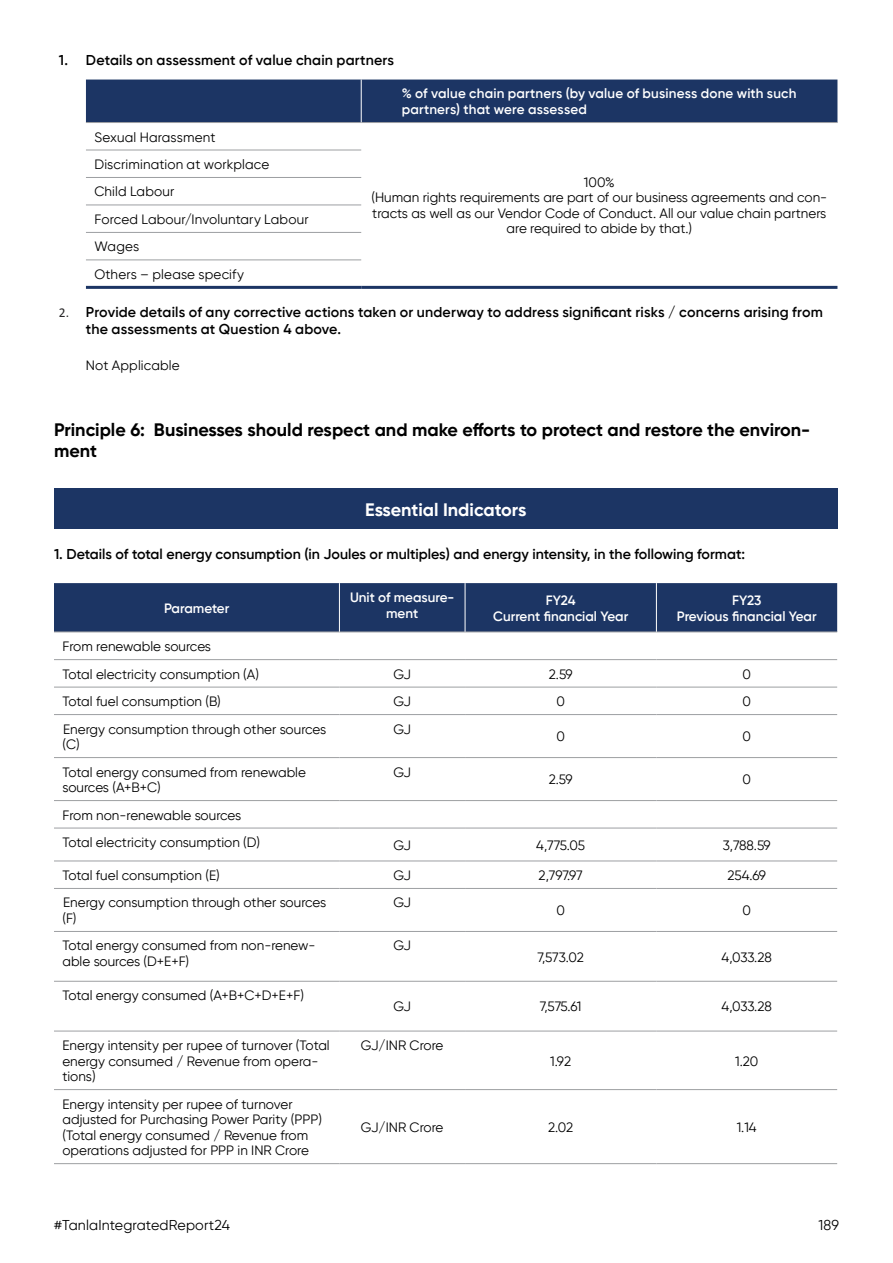
<style>
.page{position:relative;width:893px;height:1263px;background:#fff}
.page>*{position:absolute;margin:0;border:0;box-sizing:border-box;transform-origin:0 0}
.t1{font:700 18px/21.6px "Gilroy";color:#000}
.t2{font:700 18px "Gilroy";color:#fff}
.t3{font:600 14.25px/16.4px "Gilroy";letter-spacing:.005em;color:#000}
.t4{font:14.25px "Gilroy";letter-spacing:.01em;color:#000}
.t5{font:13.5px/15.6px "Gilroy";color:#000}
.t6{font:600 13.5px/15.5px "Gilroy";color:#fff;text-align:center}
.s1{font-family:"Calibri";font-weight:400;font-size:13.5px;color:#292829}
</style>
<div class="page">
<div style="left:86px;top:80px;width:751px;height:42px;background:#1c3564"></div>
<hr style="left:86px;top:286px;width:275px;height:3px;background:#1c3564">
<hr style="left:361px;top:286px;width:476px;height:3px;background:#1c3564">
<hr style="left:86px;top:122px;width:275px;height:1px;background:#9d9fa2">
<hr style="left:361px;top:122px;width:476px;height:1px;background:#9d9fa2">
<hr style="left:86px;top:150px;width:275px;height:1px;background:#9d9fa2">
<hr style="left:86px;top:177px;width:275px;height:1px;background:#9d9fa2">
<hr style="left:86px;top:205px;width:275px;height:1px;background:#9d9fa2">
<hr style="left:86px;top:232px;width:275px;height:1px;background:#9d9fa2">
<hr style="left:86px;top:260px;width:275px;height:1px;background:#9d9fa2">
<hr style="left:361px;top:80px;width:1px;height:42px;background:#fff">
<div style="left:54px;top:489px;width:783px;height:40px;background:#1c3564"></div>
<div style="left:54px;top:583px;width:783px;height:49px;background:#1c3564"></div>
<hr style="left:54px;top:632px;width:285px;height:1px;background:#9d9fa2">
<hr style="left:339px;top:632px;width:126px;height:1px;background:#9d9fa2">
<hr style="left:465px;top:632px;width:191px;height:1px;background:#9d9fa2">
<hr style="left:656px;top:632px;width:181px;height:1px;background:#9d9fa2">
<hr style="left:54px;top:659px;width:285px;height:1px;background:#9d9fa2">
<hr style="left:339px;top:659px;width:126px;height:1px;background:#9d9fa2">
<hr style="left:465px;top:659px;width:191px;height:1px;background:#9d9fa2">
<hr style="left:656px;top:659px;width:181px;height:1px;background:#9d9fa2">
<hr style="left:54px;top:687px;width:285px;height:1px;background:#9d9fa2">
<hr style="left:339px;top:687px;width:126px;height:1px;background:#9d9fa2">
<hr style="left:465px;top:687px;width:191px;height:1px;background:#9d9fa2">
<hr style="left:656px;top:687px;width:181px;height:1px;background:#9d9fa2">
<hr style="left:54px;top:714px;width:285px;height:1px;background:#9d9fa2">
<hr style="left:339px;top:714px;width:126px;height:1px;background:#9d9fa2">
<hr style="left:465px;top:714px;width:191px;height:1px;background:#9d9fa2">
<hr style="left:656px;top:714px;width:181px;height:1px;background:#9d9fa2">
<hr style="left:54px;top:757px;width:285px;height:1px;background:#9d9fa2">
<hr style="left:339px;top:757px;width:126px;height:1px;background:#9d9fa2">
<hr style="left:465px;top:757px;width:191px;height:1px;background:#9d9fa2">
<hr style="left:656px;top:757px;width:181px;height:1px;background:#9d9fa2">
<hr style="left:54px;top:800px;width:285px;height:1px;background:#9d9fa2">
<hr style="left:339px;top:800px;width:126px;height:1px;background:#9d9fa2">
<hr style="left:465px;top:800px;width:191px;height:1px;background:#9d9fa2">
<hr style="left:656px;top:800px;width:181px;height:1px;background:#9d9fa2">
<hr style="left:54px;top:828px;width:285px;height:1px;background:#9d9fa2">
<hr style="left:339px;top:828px;width:126px;height:1px;background:#9d9fa2">
<hr style="left:465px;top:828px;width:191px;height:1px;background:#9d9fa2">
<hr style="left:656px;top:828px;width:181px;height:1px;background:#9d9fa2">
<hr style="left:54px;top:861px;width:285px;height:1px;background:#9d9fa2">
<hr style="left:339px;top:861px;width:126px;height:1px;background:#9d9fa2">
<hr style="left:465px;top:861px;width:191px;height:1px;background:#9d9fa2">
<hr style="left:656px;top:861px;width:181px;height:1px;background:#9d9fa2">
<hr style="left:54px;top:888px;width:285px;height:1px;background:#9d9fa2">
<hr style="left:339px;top:888px;width:126px;height:1px;background:#9d9fa2">
<hr style="left:465px;top:888px;width:191px;height:1px;background:#9d9fa2">
<hr style="left:656px;top:888px;width:181px;height:1px;background:#9d9fa2">
<hr style="left:54px;top:931px;width:285px;height:1px;background:#9d9fa2">
<hr style="left:339px;top:931px;width:126px;height:1px;background:#9d9fa2">
<hr style="left:465px;top:931px;width:191px;height:1px;background:#9d9fa2">
<hr style="left:656px;top:931px;width:181px;height:1px;background:#9d9fa2">
<hr style="left:54px;top:981px;width:285px;height:1px;background:#9d9fa2">
<hr style="left:339px;top:981px;width:126px;height:1px;background:#9d9fa2">
<hr style="left:465px;top:981px;width:191px;height:1px;background:#9d9fa2">
<hr style="left:656px;top:981px;width:181px;height:1px;background:#9d9fa2">
<hr style="left:54px;top:1031px;width:285px;height:1px;background:#9d9fa2">
<hr style="left:339px;top:1031px;width:126px;height:1px;background:#9d9fa2">
<hr style="left:465px;top:1031px;width:191px;height:1px;background:#9d9fa2">
<hr style="left:656px;top:1031px;width:181px;height:1px;background:#9d9fa2">
<hr style="left:54px;top:1089px;width:285px;height:1px;background:#9d9fa2">
<hr style="left:339px;top:1089px;width:126px;height:1px;background:#9d9fa2">
<hr style="left:465px;top:1089px;width:191px;height:1px;background:#9d9fa2">
<hr style="left:656px;top:1089px;width:181px;height:1px;background:#9d9fa2">
<hr style="left:54px;top:1163px;width:285px;height:1px;background:#9d9fa2">
<hr style="left:339px;top:1163px;width:126px;height:1px;background:#9d9fa2">
<hr style="left:465px;top:1163px;width:191px;height:1px;background:#9d9fa2">
<hr style="left:656px;top:1163px;width:181px;height:1px;background:#9d9fa2">
<hr style="left:339px;top:583px;width:1px;height:49px;background:#fff">
<hr style="left:465px;top:583px;width:1px;height:49px;background:#fff">
<hr style="left:656px;top:583px;width:1px;height:49px;background:#fff">
<p class="t3" style="left:59px;top:52px;width:337px">1. Details on assessment of value chain partners</p>
<p class="t5" style="left:94px;top:129px;width:123px">Sexual Harassment</p>
<p class="t6" style="left:402px;top:86px;width:396px;text-align:left">% of value chain partners (by value of business done with such partners) that were assessed</p>
<p class="t5" style="left:94px;top:150px;width:216px;line-height:27.5px">Discrimination at workplace<br>Child Labour<br>Forced Labour/Involuntary Labour<br>Wages<br>Others – please specify</p>
<p class="t3" style="left:86px;top:304px;width:738px;text-indent:-27px"><span class="s1">2.</span> Provide details of any corrective actions taken or underway to address significant risks / concerns arising from the assessments at Question 4 above.</p>
<p class="t5" style="left:86px;top:357px;width:95px">Not Applicable</p>
<p class="t5" style="left:371px;top:174px;width:457px;text-align:center">100%<br>(Human rights requirements are part of our business agreements and con&shy;tracts as well as our Vendor Code of Conduct. All our value chain partners are required to abide by that.)</p>
<h1 class="t1" style="left:54px;top:419px;width:758px">Principle 6: Businesses should respect and make efforts to protect and restore the environ&shy;ment</h1>
<h1 class="t2" style="left:365px;top:498px;width:163px">Essential Indicators</h1>
<p class="t3" style="left:54px;top:546px;width:693px">1. Details of total energy consumption (in Joules or multiples) and energy intensity, in the following format:</p>
<p class="t6" style="left:164px;top:600px;width:67px">Parameter</p>
<p class="t6" style="left:350px;top:589px;width:106px">Unit of measure&shy;ment</p>
<p class="t6" style="left:493px;top:592px;width:137px">FY24<br>Current financial Year</p>
<p class="t6" style="left:677px;top:592px;width:141px">FY23<br>Previous financial Year</p>
<p class="t5" style="left:62px;top:632px;width:198px;line-height:27.8px">From renewable sources<br>Total electricity consumption (A)</p>
<p class="t5" style="left:393px;top:666px;width:19px">GJ</p>
<p class="t5" style="left:549px;top:666px;width:25px">2.59</p>
<p class="t5" style="left:742px;top:666px;width:10px">0</p>
<p class="t5" style="left:62px;top:693px;width:160px">Total fuel consumption (B)</p>
<p class="t5" style="left:393px;top:693px;width:19px">GJ</p>
<p class="t5" style="left:556px;top:693px;width:10px">0</p>
<p class="t5" style="left:742px;top:693px;width:10px">0</p>
<p class="t5" style="left:62px;top:721px;width:265px">Energy consumption through other sources (C)</p>
<p class="t5" style="left:393px;top:721px;width:19px">GJ</p>
<p class="t5" style="left:556px;top:729px;width:10px">0</p>
<p class="t5" style="left:742px;top:729px;width:10px">0</p>
<p class="t5" style="left:62px;top:764px;width:245px">Total energy consumed from renewable sources (A+B+C)</p>
<p class="t5" style="left:393px;top:764px;width:19px">GJ</p>
<p class="t5" style="left:549px;top:772px;width:25px">2.59</p>
<p class="t5" style="left:742px;top:772px;width:10px">0</p>
<p class="t5" style="left:62px;top:801px;width:199px;line-height:27.5px">From non-renewable sources<br>Total electricity consumption (D)</p>
<p class="t5" style="left:393px;top:837px;width:19px">GJ</p>
<p class="t5" style="left:536px;top:837px;width:51px">4,775.05</p>
<p class="t5" style="left:723px;top:837px;width:49px">3,788.59</p>
<p class="t5" style="left:62px;top:867px;width:159px">Total fuel consumption (E)</p>
<p class="t5" style="left:393px;top:867px;width:19px">GJ</p>
<p class="t5" style="left:539px;top:867px;width:46px">2,797.97</p>
<p class="t5" style="left:727px;top:867px;width:40px">254.69</p>
<p class="t5" style="left:62px;top:895px;width:265px">Energy consumption through other sources (F)</p>
<p class="t5" style="left:393px;top:895px;width:19px">GJ</p>
<p class="t5" style="left:556px;top:902px;width:10px">0</p>
<p class="t5" style="left:742px;top:902px;width:10px">0</p>
<p class="t5" style="left:62px;top:938px;width:254px">Total energy consumed from non-renew&shy;able sources (D+E+F)</p>
<p class="t5" style="left:393px;top:938px;width:19px">GJ</p>
<p class="t5" style="left:537px;top:949px;width:48px">7,573.02</p>
<p class="t5" style="left:722px;top:949px;width:52px">4,033.28</p>
<p class="t5" style="left:62px;top:987px;width:243px">Total energy consumed (A+B+C+D+E+F)</p>
<p class="t5" style="left:393px;top:999px;width:19px">GJ</p>
<p class="t5" style="left:540px;top:999px;width:43px">7,575.61</p>
<p class="t5" style="left:722px;top:999px;width:52px">4,033.28</p>
<p class="t5" style="left:62px;top:1037px;width:269px">Energy intensity per rupee of turnover (Total energy consumed / Revenue from opera&shy;tions)</p>
<p class="t5" style="left:361px;top:1037px;width:84px">GJ/INR Crore</p>
<p class="t5" style="left:550px;top:1053px;width:22px">1.92</p>
<p class="t5" style="left:735px;top:1053px;width:25px">1.20</p>
<p class="t5" style="left:62px;top:1096px;width:261px">Energy intensity per rupee of turnover adjusted for Purchasing Power Parity (PPP) (Total energy consumed / Revenue from operations adjusted for PPP in INR Crore</p>
<p class="t5" style="left:361px;top:1119px;width:84px">GJ/INR Crore</p>
<p class="t5" style="left:548px;top:1119px;width:27px">2.02</p>
<p class="t5" style="left:737px;top:1119px;width:22px">1.14</p>
<p class="t4" style="left:54px;top:1216px;width:178px">#TanlaIntegratedReport24</p>
<p class="t4" style="left:818px;top:1216px;width:22px">189</p>
</div>
